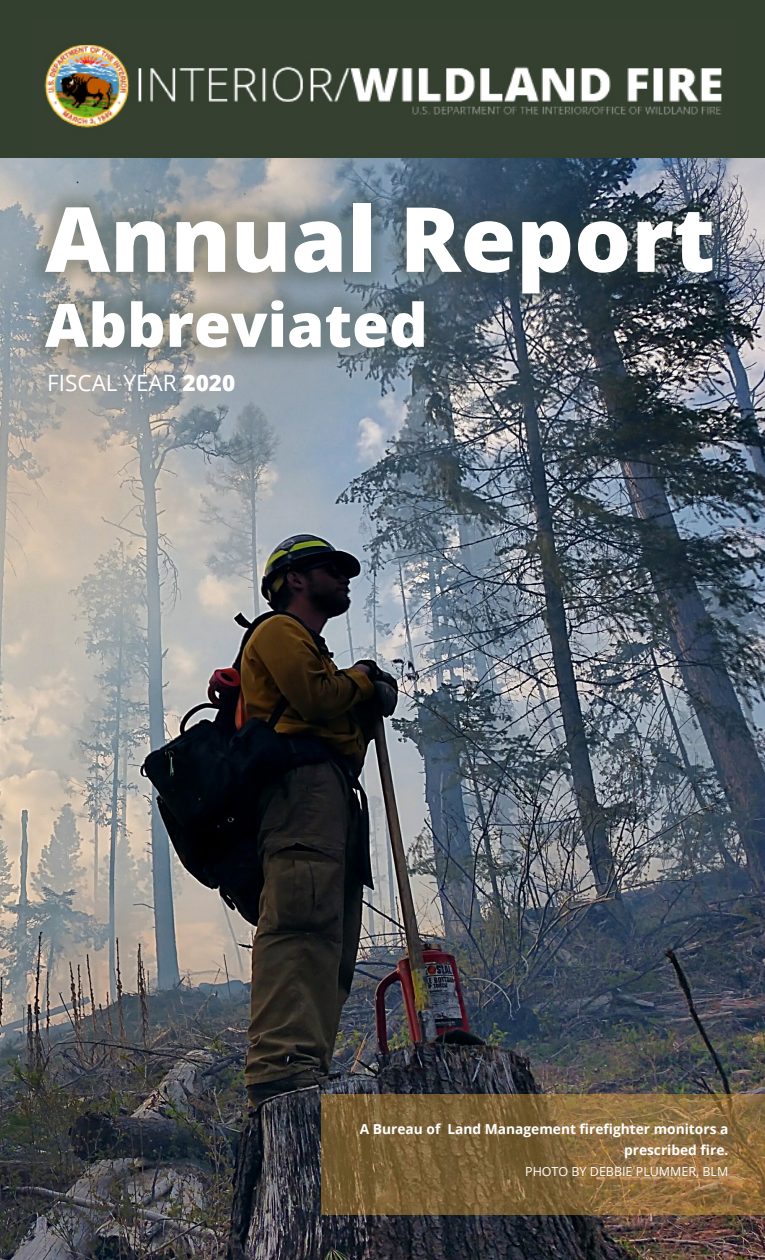
<style>
.page{position:relative;width:765px;height:1260px;background:#fff}
.page>*{position:absolute;margin:0;border:0;box-sizing:border-box;transform-origin:0 0}
.Document_Title{font:800 90px "Open Sans";color:#fff}
.Document_Title-2{font:800 60px "Open Sans";color:#fff}
.Document_Subtitle{font:22.5px "Open Sans";color:#fff}
.t1{font:700 13.75px/21.2px "Open Sans";color:#fff;text-align:right}
.t2{font:12.5px "Open Sans";color:#fff}
.s1{font-weight:800}
</style>
<div class="page">
<div style="left:0;top:0;width:765px;height:165px;background:#34402f"></div>
<img style="left:0;top:158px;width:765px;height:1102px">
<img style="left:44px;top:45px;width:678px;height:83px">
<div style="left:24px;top:182px;width:710px;height:187px;background:#34402f;opacity:.3"></div>
<svg style="left:322px;top:1094px;width:443px;height:121px;background:#82663b"></svg>
<h1 class="Document_Title" style="left:45px;top:171px;width:672px">Annual Report</h1>
<h1 class="Document_Title-2" style="left:45px;top:279px;width:384px">Abbreviated</h1>
<h2 class="Document_Subtitle" style="left:47px;top:368px;width:190px">FISCAL YEAR <span class="s1">2020</span></h2>
<p class="t1" style="left:360px;top:1118px;width:370px">A Bureau of Land Management firefighter monitors a prescribed fire.</p>
<p class="t2" style="left:525px;top:1163px;width:205px">PHOTO BY DEBBIE PLUMMER, BLM</p>
</div>
